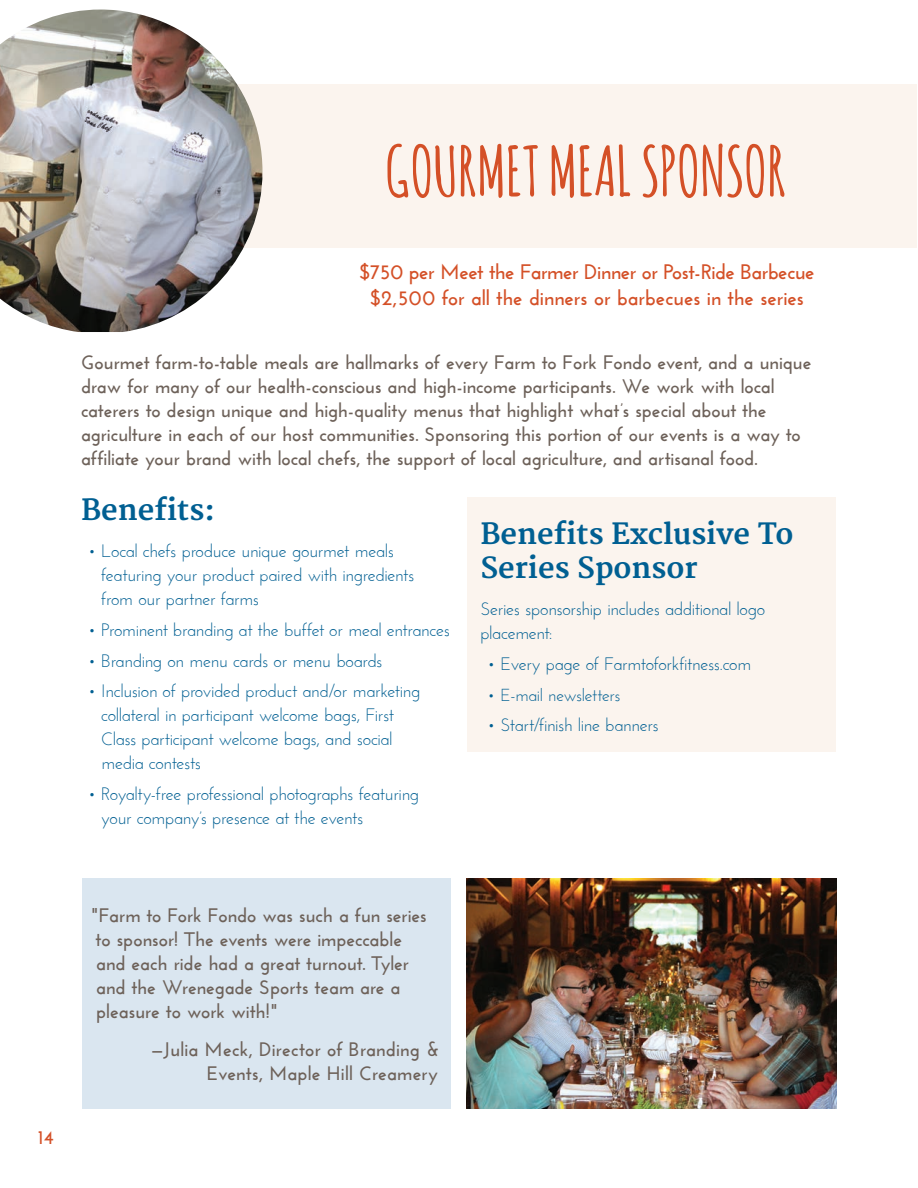
<style>
.page{position:relative;width:918px;height:1188px;background:#fff}
.page>*{position:absolute;margin:0;border:0;box-sizing:border-box;transform-origin:0 0}
.t1{font:700 67.5px "Amatic";letter-spacing:.02em;color:#d45027}
.t2{font:700 28.5px/34.2px "Merriweather";color:#005f92}
.t3{font:700 21px "Josefin Sans";letter-spacing:-.02em;color:#d45027}
.t4{font:700 19.5px/24px "Josefin Sans";letter-spacing:-.01em;color:#6d6159}
.t5{font:700 19.5px "Josefin Sans";color:#d45027}
.t6{font:18px/24px "Josefin Sans";letter-spacing:-.03em;color:#005f92}
.t7{font:17.4px "Josefin Sans";letter-spacing:-.025em;color:#005f92}
</style>
<div class="page">
<div style="left:194px;top:84px;width:723px;height:164px;background:#fbf4ee"></div>
<div style="left:82px;top:879px;width:369px;height:230px;background:#dae6f0"></div>
<div style="left:467px;top:497px;width:369px;height:254px;background:#fbf4ee"></div>
<img style="left:467px;top:879px;width:370px;height:230px">
<img style="left:0;top:10px;width:263px;height:322px">
<p class="t1" style="left:386px;top:123px;width:401px">GOURMET MEAL SPONSOR</p>
<p class="t3" style="left:359px;top:259px;width:457px">$750 per Meet the Farmer Dinner or Post-Ride Barbecue</p>
<p class="t3" style="left:370px;top:285px;width:436px">$2,500 for all the dinners or barbecues in the series</p>
<p class="t4" style="left:81px;top:350px;width:732px">Gourmet farm-to-table meals are hallmarks of every Farm to Fork Fondo event, and a unique draw for many of our health-conscious and high-income participants. We work with local caterers to design unique and high-quality menus that highlight what’s special about the agriculture in each of our host communities. Sponsoring this portion of our events is a way to affiliate your brand with local chefs, the support of local agriculture, and artisanal food.</p>
<p class="t2" style="left:81px;top:494px;width:135px">Benefits:</p>
<p class="t6" style="left:101px;top:539px;width:315px;text-indent:-14px">• Local chefs produce unique gourmet meals featuring your product paired with ingredients from our partner farms</p>
<p class="t6" style="left:88px;top:617px;width:364px">• Prominent branding at the buffet or meal entrances</p>
<p class="t6" style="left:88px;top:648px;width:296px">• Branding on menu cards or menu boards</p>
<p class="t6" style="left:101px;top:679px;width:321px;text-indent:-14px">• Inclusion of provided product and/or marketing collateral in participant welcome bags, First Class participant welcome bags, and social media contests</p>
<p class="t6" style="left:101px;top:782px;width:320px;text-indent:-14px">• Royalty-free professional photographs featuring your company’s presence at the events</p>
<p class="t2" style="left:480px;top:517px;width:315px">Benefits Exclusive To<br>Series Sponsor</p>
<p class="t6" style="left:480px;top:597px;width:286px">Series sponsorship includes additional logo placement:</p>
<p class="t6" style="left:487px;top:652px;width:266px">• Every page of Farmtoforkfitness.com</p>
<p class="t7" style="left:487px;top:684px;width:135px">• E-mail newsletters</p>
<p class="t6" style="left:487px;top:713px;width:173px">• Start/finish line banners</p>
<p class="t5" style="left:38px;top:1126px;width:17px">14</p>
<p class="t4" style="left:92px;top:904px;width:337px">"Farm to Fork Fondo was such a fun series to sponsor! The events were impeccable and each ride had a great turnout. Tyler and the Wrenegade Sports team are a pleasure to work with!"</p>
<p class="t4" style="left:151px;top:1037px;width:291px;text-align:right">—Julia Meck, Director of Branding &amp;<br>Events, Maple Hill Creamery</p>
</div>
